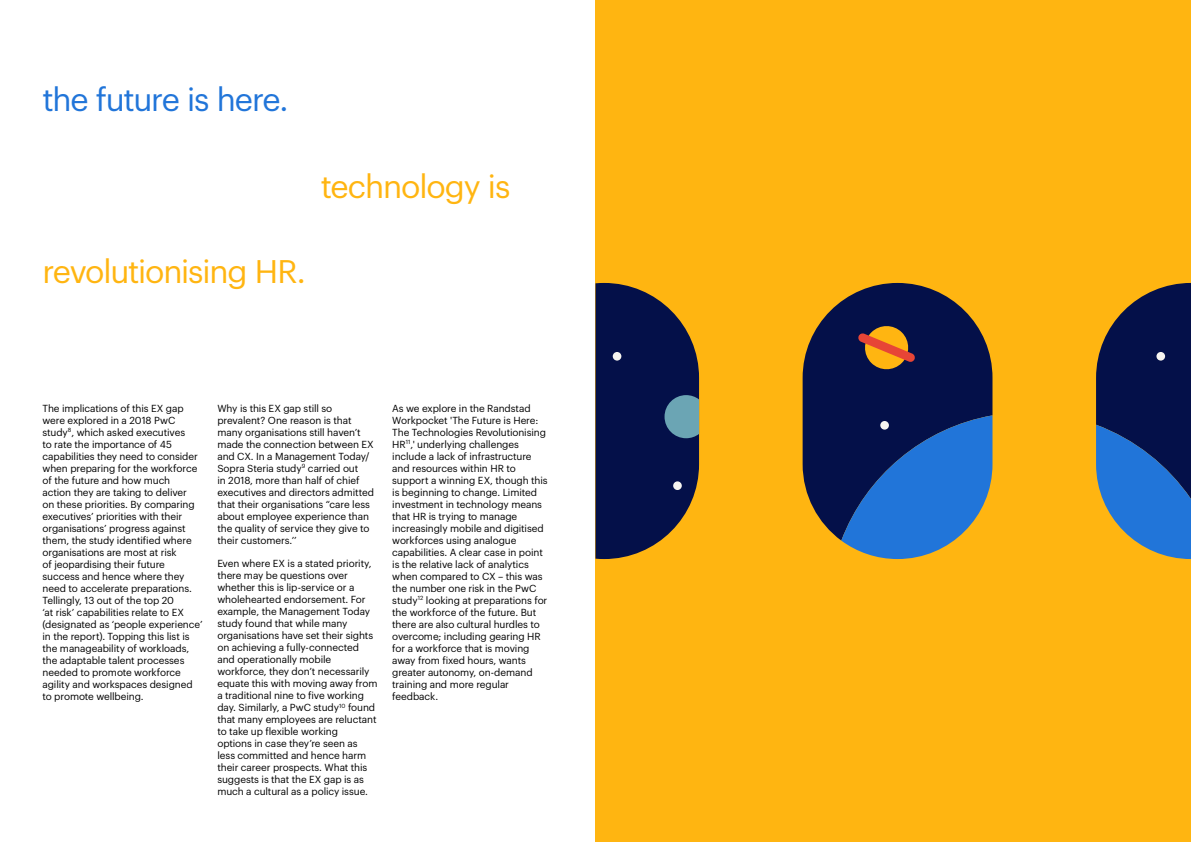
<style>
.page{position:relative;width:1191px;height:842px;background:#fff}
.page>*{position:absolute;margin:0;border:0;box-sizing:border-box;transform-origin:0 0}
.t1{font:32px "Graphik";letter-spacing:-.035em;color:#ffb511}
.t2{font:32px "Graphik";letter-spacing:-.04em;color:#2175d9}
.t3{font:10px/12px "Graphik";letter-spacing:-.01em;color:#000}
</style>
<div class="page">
<div style="left:595px;top:0;width:596px;height:842px;background:#ffb511"></div>
<svg style="left:802px;top:283px;width:190px;height:258px;fill:#041049"></svg>
<svg style="left:1096px;top:283px;width:95px;height:276px;background:#32476d"></svg>
<svg style="left:841px;top:415px;width:151px;height:144px;background:#305f9b"></svg>
<svg style="left:595px;top:283px;width:104px;height:276px;background:#2c2d45"></svg>
<div style="left:880px;top:421px;width:9px;height:9px;background:#f7f5f0;border-radius:50%"></div>
<div style="left:673px;top:481px;width:9px;height:9px;background:#f7f5f0;border-radius:50%"></div>
<div style="left:1156px;top:352px;width:9px;height:9px;background:#f7f5f0;border-radius:50%"></div>
<div style="left:613px;top:352px;width:8px;height:9px;background:#f7f5f0;border-radius:50%"></div>
<svg style="left:857px;top:324px;width:58px;height:47px"></svg>
<h1 class="t2" style="left:43px;top:76px;width:247px">the future is here.</h1>
<h1 class="t1" style="left:321px;top:163px;width:191px">technology is</h1>
<h1 class="t1" style="left:43px;top:247px;width:265px">revolutionising HR.</h1>
<p class="t3" style="left:43px;top:401px;width:161px">The implications of this EX gap were explored in a 2018 PwC study<sup>8</sup>, which asked executives<br>to rate the importance of 45 capabilities they need to consider when preparing for the workforce of the future and how much<br>action they are taking to deliver<br>on these priorities. By comparing executives’ priorities with their organisations’ progress against them, the study identified where organisations are most at risk<br>of jeopardising their future success and hence where they need to accelerate preparations.<br>Tellingly, 13 out of the top 20<br>‘at risk’ capabilities relate to EX (designated as ‘people experience’ in the report). Topping this list is the manageability of workloads, the adaptable talent processes needed to promote workforce agility and workspaces designed to promote wellbeing.</p>
<p class="t3" style="left:217px;top:401px;width:158px">Why is this EX gap still so prevalent? One reason is that many organisations still haven’t made the connection between EX and CX. In a Management Today/<br>Sopra Steria study<sup>9</sup> carried out<br>in 2018, more than half of chief executives and directors admitted that their organisations “care less about employee experience than the quality of service they give to their customers.’’</p>
<p class="t3" style="left:217px;top:556px;width:162px">Even where EX is a stated priority, there may be questions over whether this is lip-service or a wholehearted endorsement. For example, the Management Today study found that while many organisations have set their sights on achieving a fully-connected and operationally mobile workforce, they don’t necessarily equate this with moving away from a traditional nine to five working day. Similarly, a PwC study<sup>10</sup> found that many employees are reluctant to take up flexible working<br>options in case they’re seen as less committed and hence harm their career prospects. What this suggests is that the EX gap is as much a cultural as a policy issue.</p>
<p class="t3" style="left:392px;top:401px;width:157px">As we explore in the Randstad<br>Workpocket 'The Future is Here:<br>The Technologies Revolutionising<br>HR<sup>11</sup>,' underlying challenges include a lack of infrastructure and resources within HR to support a winning EX, though this is beginning to change. Limited investment in technology means that HR is trying to manage increasingly mobile and digitised workforces using analogue capabilities. A clear case in point is the relative lack of analytics when compared to CX – this was the number one risk in the PwC study<sup>12</sup> looking at preparations for the workforce of the future. But there are also cultural hurdles to overcome; including gearing HR for a workforce that is moving away from fixed hours, wants greater autonomy, on-demand training and more regular feedback.</p>
</div>
